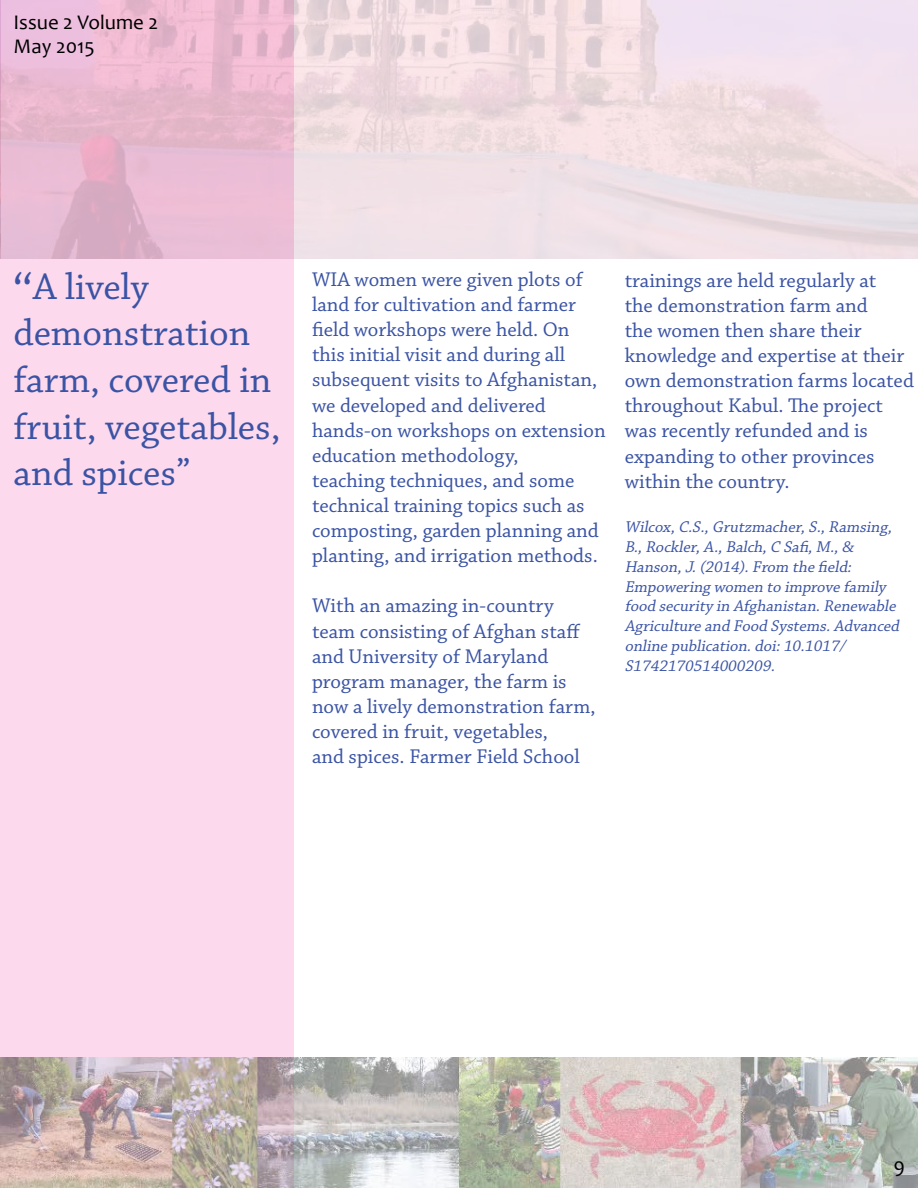
<style>
.page{position:relative;width:918px;height:1188px;background:#fff}
.page>*{position:absolute;margin:0;border:0;box-sizing:border-box;transform-origin:0 0}
.t1{font:38.85px/46.7px "Chaparral Pro";color:#3a53a4}
.t2{font:20.85px/25px "Chaparral Pro";color:#3a53a4}
.t3{font:20.85px "Candara";color:#000}
.t4{font:italic 16.5px/19.8px "Chaparral Pro";color:#3a53a4}
.s1{font-family:"Candara"}
</style>
<div class="page">
<div style="left:0;top:0;width:293px;height:1188px;background:#fcd9ed"></div>
<img style="left:0;top:1058px;width:918px;height:130px">
<svg style="left:0;top:0;width:917px;height:259px;background:#edd2de"></svg>
<p class="t3" style="left:14px;top:9px;width:146px">Issue 2 Volume 2</p>
<p class="t3" style="left:14px;top:33px;width:83px">May 2015</p>
<h1 class="t1" style="left:14px;top:265px;width:269px"><span class="s1">“</span>A lively demonstration farm, covered in fruit, vegetables, and spices”</h1>
<p class="t2" style="left:312px;top:268px;width:295px">WIA women were given plots of land for cultivation and farmer field workshops were held. On this initial visit and during all subsequent visits to Afghanistan, we developed and delivered hands-on workshops on extension education methodology,<br>teaching techniques, and some technical training topics such as composting, garden planning and planting, and irrigation methods.</p>
<p class="t2" style="left:312px;top:594px;width:285px">With an amazing in-country team consisting of Afghan staff and University of Maryland program manager, the farm is now a lively demonstration farm, covered in fruit, vegetables,<br>and spices. Farmer Field School</p>
<p class="t2" style="left:625px;top:268px;width:291px">trainings are held regularly at<br>the demonstration farm and<br>the women then share their knowledge and expertise at their own demonstration farms located throughout Kabul. The project was recently refunded and is expanding to other provinces within the country.</p>
<p class="t4" style="left:625px;top:518px;width:279px">Wilcox,C.S.,Grutzmacher,S.,Ramsing, B.,Rockler,A.,Balch,C Safi,M.,&amp; Hanson,J.(2014).From the field:<br>Empowering women to improve family food security in Afghanistan.Renewable Agriculture and Food Systems.Advanced online publication.doi:10.1017/ S1742170514000209.</p>
<p class="t3" style="left:893px;top:1152px;width:13px">9</p>
</div>
